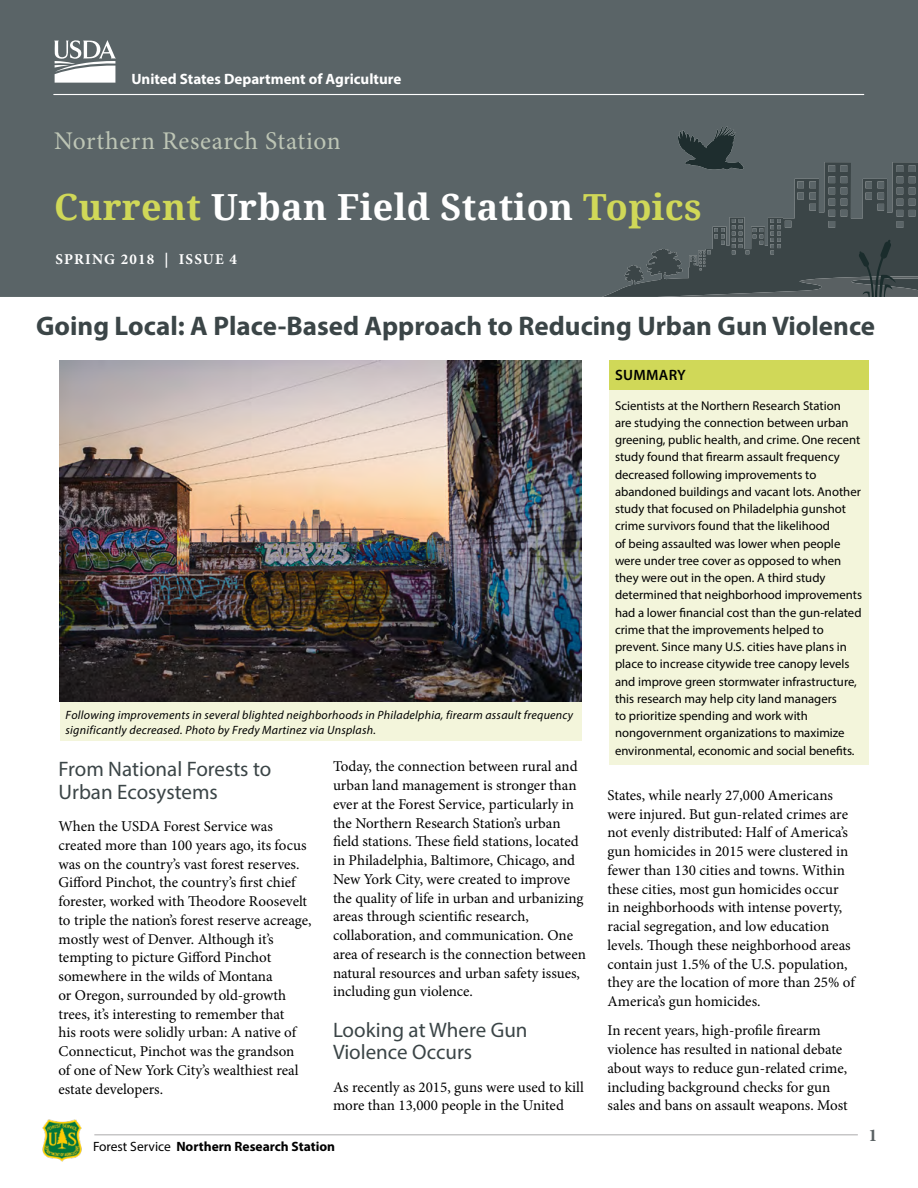
<style>
.page{position:relative;width:918px;height:1188px;background:#fff}
.page>*{position:absolute;margin:0;border:0;box-sizing:border-box;transform-origin:0 0}
.Masthead_main{font:700 36px "Noto Serif";letter-spacing:.01em;color:#fff}
.t1{font:700 27px "Myriad Pro";color:#3b4547}
.Masthead{font:25.5px "Minion Pro";letter-spacing:.025em;color:#bdc5b5}
.t2{font:21px/22.5px "Myriad Pro";color:#3b4547}
.t3{font:700 18px "Minion Pro";color:#596062}
.Body_text{font:15px/18.8px "Minion Pro";color:#000}
.dept-agency-identity{font:700 15px "Myriad Pro";color:#fff}
.Masthead-2{font:700 15px "Minion Pro";letter-spacing:.08em;color:#fff}
.Side_bar_box_heading{font:600 15px "Myriad Pro";letter-spacing:.02em;color:#000}
.t4{font:700 13.5px "Myriad Pro";color:#000}
.Side_bar_text{font:12.75px/17.2px "Myriad Pro";color:#000}
.t5{font:italic 12px/15px "Myriad Pro";letter-spacing:.02em;color:#000}
.s1{color:#d0d858}
.s2{font-weight:400}
</style>
<div class="page">
<hr style="left:94px;top:1134px;width:764px;height:2px;background:#c7c6c7">
<img style="left:42px;top:1119px;width:40px;height:43px">
<div style="left:0;top:0;width:918px;height:297px;background:#5a6467"></div>
<svg style="left:602px;top:126px;width:316px;height:171px;background:#4e585b"></svg>
<svg style="left:54px;top:39px;width:62px;height:44px"></svg>
<div style="left:60px;top:702px;width:522px;height:39px;background:#f3f5db"></div>
<img style="left:60px;top:360px;width:522px;height:342px">
<div style="left:609px;top:360px;width:259px;height:32px;background:#d0d858"></div>
<div style="left:609px;top:391px;width:259px;height:374px;background:#f3f5db"></div>
<hr style="left:54px;top:94px;width:810px;height:1px;background:#fff">
<p class="dept-agency-identity" style="left:131px;top:69px;width:271px">United States Department of Agriculture</p>
<p class="Masthead" style="left:54px;top:124px;width:288px">Northern Research Station</p>
<p class="Masthead_main" style="left:54px;top:181px;width:649px"><span class="s1">Current</span> Urban Field Station <span class="s1">Topics</span></p>
<p class="Masthead-2" style="left:56px;top:248px;width:183px">SPRING 2018 | ISSUE 4</p>
<h1 class="t1" style="left:36px;top:309px;width:841px">Going Local: A Place-Based Approach to Reducing Urban Gun Violence</h1>
<p class="t5" style="left:66px;top:707px;width:509px">Following improvements in several blighted neighborhoods in Philadelphia, firearm assault frequency significantly decreased. Photo by Fredy Martinez via Unsplash.</p>
<h2 class="t2" style="left:58px;top:758px;width:214px">From National Forests to<br>Urban Ecosystems</h2>
<p class="Body_text" style="left:58px;top:817px;width:254px">When the USDA Forest Service was created more than 100 years ago, its focus was on the country’s vast forest reserves.<br>Gifford Pinchot, the country’s first chief forester, worked with Theodore Roosevelt to triple the nation’s forest reserve acreage, mostly west of Denver. Although it’s tempting to picture Gifford Pinchot somewhere in the wilds of Montana<br>or Oregon, surrounded by old-growth trees, it’s interesting to remember that<br>his roots were solidly urban: A native of Connecticut, Pinchot was the grandson<br>of one of New York City’s wealthiest real estate developers.</p>
<p class="Body_text" style="left:333px;top:757px;width:254px">Today, the connection between rural and urban land management is stronger than ever at the Forest Service, particularly in the Northern Research Station’s urban field stations. These field stations, located in Philadelphia, Baltimore, Chicago, and New York City, were created to improve the quality of life in urban and urbanizing areas through scientific research, collaboration, and communication. One area of research is the connection between natural resources and urban safety issues, including gun violence.</p>
<h2 class="t2" style="left:333px;top:1018px;width:196px">Looking at Where Gun<br>Violence Occurs</h2>
<p class="Body_text" style="left:333px;top:1078px;width:252px">As recently as 2015, guns were used to kill more than 13,000 people in the United</p>
<p class="t4" style="left:93px;top:1138px;width:244px"><span class="s2">Forest Service</span> Northern Research Station</p>
<p class="Side_bar_box_heading" style="left:615px;top:366px;width:72px">SUMMARY</p>
<p class="Side_bar_text" style="left:615px;top:396px;width:249px">Scientists at the Northern Research Station<br>are studying the connection between urban greening, public health, and crime. One recent study found that firearm assault frequency decreased following improvements to abandoned buildings and vacant lots. Another study that focused on Philadelphia gunshot crime survivors found that the likelihood<br>of being assaulted was lower when people were under tree cover as opposed to when they were out in the open. A third study determined that neighborhood improvements had a lower financial cost than the gun-related crime that the improvements helped to prevent. Since many U.S. cities have plans in place to increase citywide tree canopy levels and improve green stormwater infrastructure, this research may help city land managers<br>to prioritize spending and work with nongovernment organizations to maximize environmental, economic and social benefits.</p>
<p class="Body_text" style="left:608px;top:786px;width:249px">States, while nearly 27,000 Americans were injured. But gun-related crimes are not evenly distributed: Half of America’s gun homicides in 2015 were clustered in fewer than 130 cities and towns. Within these cities, most gun homicides occur<br>in neighborhoods with intense poverty, racial segregation, and low education levels. Though these neighborhood areas contain just 1.5% of the U.S. population, they are the location of more than 25% of America’s gun homicides.</p>
<p class="Body_text" style="left:608px;top:1021px;width:242px">In recent years, high-profile firearm violence has resulted in national debate about ways to reduce gun-related crime, including background checks for gun sales and bans on assault weapons. Most</p>
<p class="t3" style="left:868px;top:1123px;width:10px">1</p>
</div>
